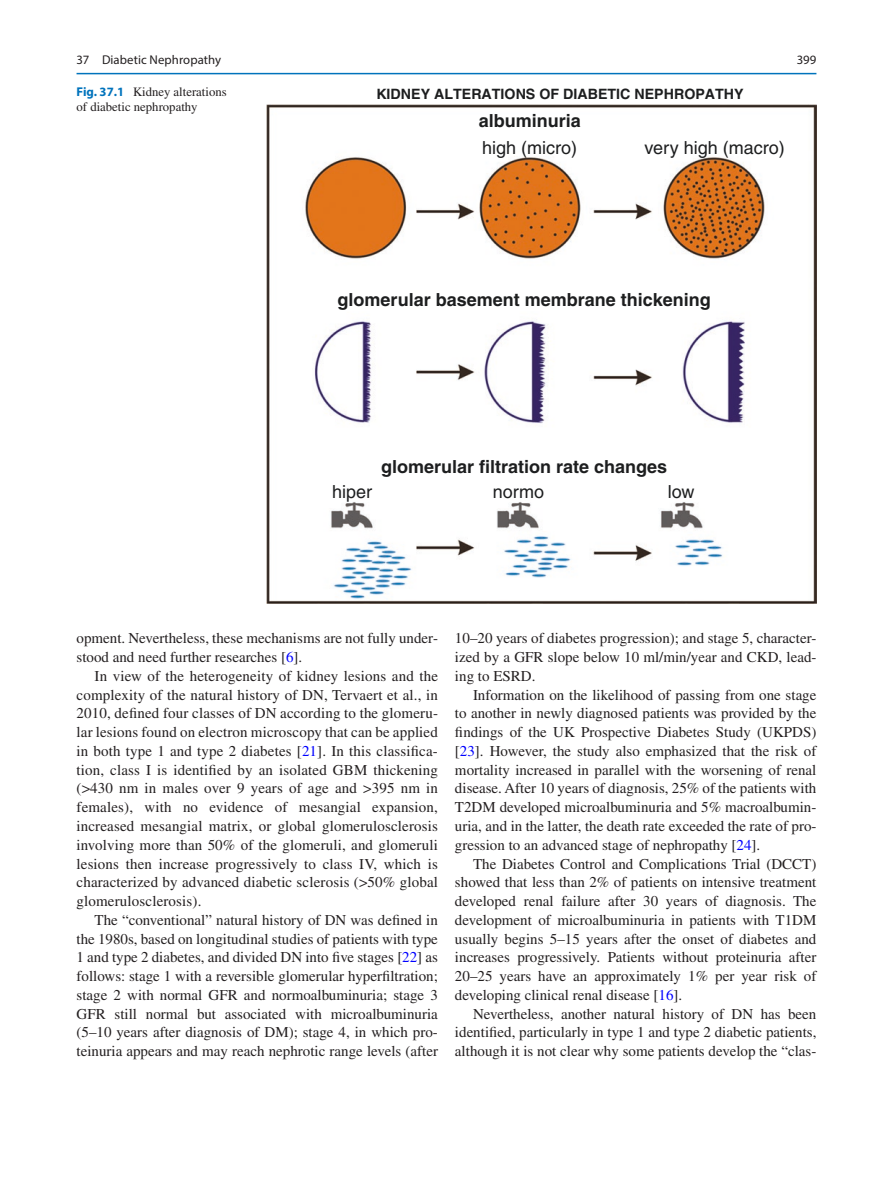
<style>
.page{position:relative;width:893px;height:1187px;background:#fff}
.page>*{position:absolute;margin:0;border:0;box-sizing:border-box;transform-origin:0 0}
.t1{font:700 18px "Helvetica";color:#1d1e1f}
.t2{font:18px "Helvetica";color:#1d1e1f}
.t3{font:15px/18.8px "Times LT Std";color:#231f20;text-align:justify}
.t4{font:700 14.25px "Helvetica";color:#1d1e1f}
.t5{font:12.75px/15px "Times LT Std";color:#231f20}
.t6{font:12.75px "Myriad Pro";letter-spacing:.005em;color:#231f20}
.s1{font-family:"Myriad Pro";font-weight:700;color:#0073bc}
.s2{color:#00f}
</style>
<div class="page">
<img style="left:266px;top:105px;width:550px;height:498px">
<hr style="left:77px;top:73px;width:739px;height:1px;background:#0073bc">
<p class="t6" style="left:77px;top:52px;width:146px">37 Diabetic Nephropathy</p>
<p class="t5" style="left:77px;top:85px;width:152px"><span class="s1">Fig. 37.1</span> Kidney alterations of diabetic nephropathy</p>
<p class="t4" style="left:376px;top:85px;width:369px">KIDNEY ALTERATIONS OF DIABETIC NEPHROPATHY</p>
<p class="t1" style="left:479px;top:109px;width:104px">albuminuria</p>
<p class="t2" style="left:482px;top:137px;width:97px">high (micro)</p>
<p class="t2" style="left:645px;top:137px;width:142px">very high (macro)</p>
<p class="t6" style="left:797px;top:52px;width:21px">399</p>
<p class="t1" style="left:338px;top:289px;width:375px">glomerular basement membrane thickening</p>
<p class="t1" style="left:381px;top:456px;width:288px">glomerular filtration rate changes</p>
<p class="t2" style="left:332px;top:481px;width:42px">hiper</p>
<p class="t2" style="left:493px;top:481px;width:53px">normo</p>
<p class="t2" style="left:668px;top:481px;width:28px">low</p>
<p class="t3" style="left:77px;top:629px;width:363px">opment. Nevertheless, these mechanisms are not fully under&shy;stood and need further researches [<span class="s2">6</span>].</p>
<p class="t3" style="left:77px;top:666px;width:363px;text-indent:18px">In view of the heterogeneity of kidney lesions and the complexity of the natural history of DN, Tervaert et al., in 2010, defined four classes of DN according to the glomeru&shy;lar lesions found on electron microscopy that can be applied in both type 1 and type 2 diabetes [<span class="s2">21</span>]. In this classifica&shy;tion, class I is identified by an isolated GBM thickening (&gt;430 nm in males over 9 years of age and &gt;395 nm in females), with no evidence of mesangial expansion, increased mesangial matrix, or global glomerulosclerosis involving more than 50% of the glomeruli, and glomeruli lesions then increase progressively to class IV, which is characterized by advanced diabetic sclerosis (&gt;50% global glomerulosclerosis).</p>
<p class="t3" style="left:77px;top:910px;width:363px;text-indent:18px">The “conventional” natural history of DN was defined in the 1980s, based on longitudinal studies of patients with type 1 and type 2 diabetes, and divided DN into five stages [<span class="s2">22</span>] as follows: stage 1 with a reversible glomerular hyperfiltration; stage 2 with normal GFR and normoalbuminuria; stage 3<br>GFR still normal but associated with microalbuminuria (5–10 years after diagnosis of DM); stage 4, in which pro&shy;teinuria appears and may reach nephrotic range levels (after</p>
<p class="t3" style="left:455px;top:629px;width:363px">10–20 years of diabetes progression); and stage 5, character&shy;ized by a GFR slope below 10 ml/min/year and CKD, lead&shy;ing to ESRD.</p>
<p class="t3" style="left:455px;top:685px;width:363px;text-indent:18px">Information on the likelihood of passing from one stage to another in newly diagnosed patients was provided by the findings of the UK Prospective Diabetes Study (UKPDS) [<span class="s2">23</span>]. However, the study also emphasized that the risk of mortality increased in parallel with the worsening of renal disease. After 10 years of diagnosis, 25% of the patients with T2DM developed microalbuminuria and 5% macroalbumin&shy;uria, and in the latter, the death rate exceeded the rate of pro&shy;gression to an advanced stage of nephropathy [<span class="s2">24</span>].</p>
<p class="t3" style="left:455px;top:854px;width:363px;text-indent:18px">The Diabetes Control and Complications Trial (DCCT) showed that less than 2% of patients on intensive treatment developed renal failure after 30 years of diagnosis. The development of microalbuminuria in patients with T1DM usually begins 5–15 years after the onset of diabetes and increases progressively. Patients without proteinuria after 20–25 years have an approximately 1% per year risk of developing clinical renal disease [<span class="s2">16</span>].</p>
<p class="t3" style="left:455px;top:1004px;width:363px;text-indent:18px">Nevertheless, another natural history of DN has been identified, particularly in type 1 and type 2 diabetic patients, although it is not clear why some patients develop the “clas-</p>
</div>
